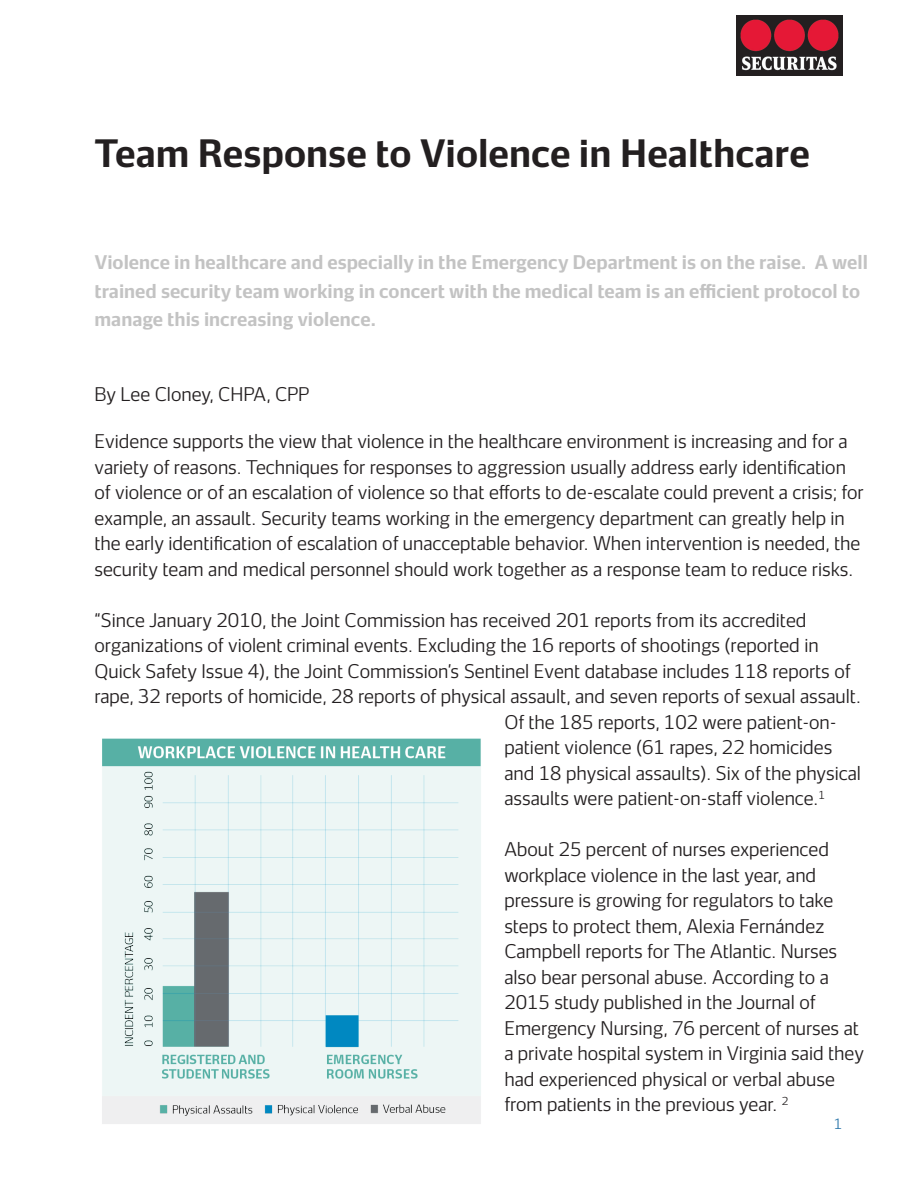
<style>
.page{position:relative;width:918px;height:1188px;background:#fff}
.page>*{position:absolute;margin:0;border:0;box-sizing:border-box;transform-origin:0 0}
.t1{font:700 36px "Securitas Sans";color:#231f20}
.Paragraph{font:300 18px/25.5px "Securitas Sans";color:#231f20}
.Sub_head{font:700 18px/28.5px "Securitas Sans";color:#c3c3c3}
.Paragraph-2{font:300 13.5px "Securitas Sans";color:#2d77aa}
</style>
<div class="page">
<img style="left:737px;top:15px;width:105px;height:61px">
<img style="left:102px;top:738px;width:379px;height:386px">
<p class="t1" style="left:94px;top:122px;width:717px">Team Response to Violence in Healthcare</p>
<p class="Sub_head" style="left:94px;top:246px;width:775px">Violence in healthcare and especially in the Emergency Department is on the raise. A well trained security team working in concert with the medical team is an efficient protocol to manage this increasing violence.</p>
<p class="Paragraph" style="left:94px;top:380px;width:216px">By Lee Cloney, CHPA, CPP</p>
<p class="Paragraph" style="left:94px;top:427px;width:771px">Evidence supports the view that violence in the healthcare environment is increasing and for a variety of reasons. Techniques for responses to aggression usually address early identification of violence or of an escalation of violence so that efforts to de-escalate could prevent a crisis; for example, an assault. Security teams working in the emergency department can greatly help in the early identification of escalation of unacceptable behavior. When intervention is needed, the security team and medical personnel should work together as a response team to reduce risks.</p>
<p class="Paragraph" style="left:94px;top:605px;width:714px">“Since January 2010, the Joint Commission has received 201 reports from its accredited</p>
<p class="Paragraph" style="left:94px;top:631px;width:726px">organizations of violent criminal events. Excluding the 16 reports of shootings (reported in</p>
<p class="Paragraph" style="left:94px;top:656px;width:757px">Quick Safety Issue 4), the Joint Commission’s Sentinel Event database includes 118 reports of</p>
<p class="Paragraph" style="left:94px;top:682px;width:768px">rape, 32 reports of homicide, 28 reports of physical assault, and seven reports of sexual assault.</p>
<p class="Paragraph" style="left:504px;top:707px;width:334px">Of the 185 reports, 102 were patient-on-</p>
<p class="Paragraph" style="left:504px;top:733px;width:329px">patient violence (61 rapes, 22 homicides</p>
<p class="Paragraph" style="left:504px;top:758px;width:358px">and 18 physical assaults). Six of the physical</p>
<p class="Paragraph" style="left:504px;top:784px;width:322px">assaults were patient-on-staff violence.<sup>1</sup></p>
<p class="Paragraph" style="left:504px;top:835px;width:361px">About 25 percent of nurses experienced workplace violence in the last year, and pressure is growing for regulators to take steps to protect them, Alexia Fernández Campbell reports for The Atlantic. Nurses also bear personal abuse. According to a 2015 study published in the Journal of Emergency Nursing, 76 percent of nurses at a private hospital system in Virginia said they had experienced physical or verbal abuse from patients in the previous year. <sup>2</sup></p>
<p class="Paragraph-2" style="left:834px;top:1113px;width:10px">1</p>
</div>
